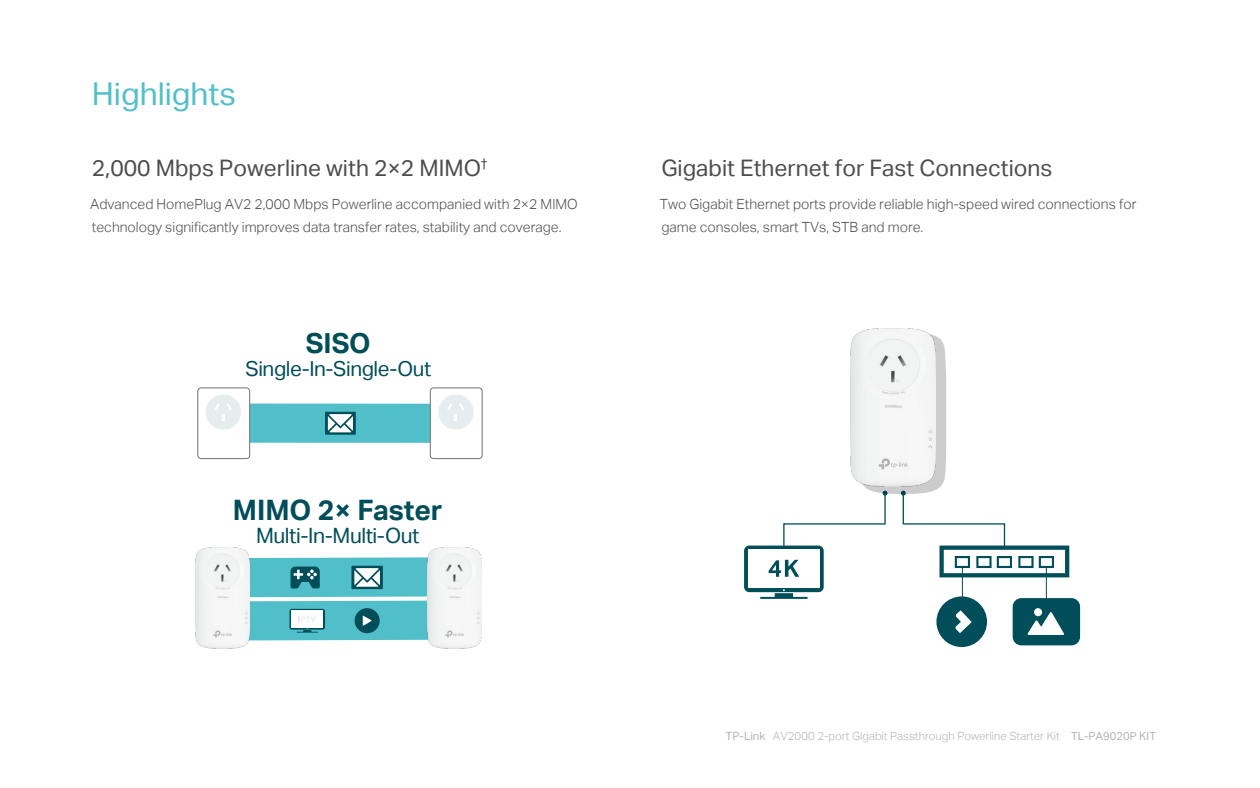
<style>
.page{position:relative;width:1260px;height:788px;background:#fff}
.page>*{position:absolute;margin:0;border:0;box-sizing:border-box;transform-origin:0 0}
.t1{font:31.5px "TP Link Aktiv Regular";color:#51bfca}
.t2{font:28.18px "TP Link Aktiv Bold";color:#004e59}
.t3{font:27.56px "TP Link Aktiv Bold";color:#004e59}
.t4{font:22.75px "TP Link Aktiv Regular";color:#4d4d4d}
.t5{font:21.09px "TP Link Aktiv Regular";letter-spacing:-.02em;color:#004e59}
.t6{font:20.74px "TP Link Aktiv Regular";letter-spacing:-.02em;color:#004e59}
.t7{font:14px/22.8px "TP Link Aktiv Light";color:#4d4d4d}
.t8{font:11.38px "TP Link Aktiv Light";color:#b5b5b5}
.s1{font-family:"TP Link Aktiv Regular"}
.s2{font-family:"TP Link Aktiv Regular";font-size:11.2px}
</style>
<div class="page">
<hr style="left:903px;top:493px;width:1px;height:31px;background:#004e59">
<hr style="left:884px;top:493px;width:2px;height:31px;background:#004e59">
<svg style="left:783px;top:522px;width:103px;height:23px"></svg>
<div style="left:744px;top:545px;width:80px;height:47px;background:#004e59;border-radius:5px"></div>
<div style="left:748px;top:549px;width:72px;height:39px;background:#fff"></div>
<svg style="left:760px;top:589px;width:48px;height:10px"></svg>
<svg style="left:769px;top:559px;width:30px;height:17px"></svg>
<hr style="left:962px;top:566px;width:1px;height:36px;background:#004e59">
<hr style="left:1046px;top:566px;width:1px;height:36px;background:#004e59">
<svg style="left:902px;top:522px;width:167px;height:55px"></svg>
<div style="left:1013px;top:598px;width:67px;height:47px;background:#004e59;border-radius:9px"></div>
<svg style="left:1028px;top:612px;width:36px;height:23px"></svg>
<div style="left:1034px;top:608px;width:8px;height:8px;background:#fff;border-radius:50%"></div>
<div style="left:936px;top:596px;width:51px;height:51px;background:#004e59;border-radius:50%"></div>
<svg style="left:955px;top:610px;width:17px;height:23px"></svg>
<svg style="left:936px;top:336px;width:10px;height:154px;background:#d0d0d0"></svg>
<img style="left:851px;top:329px;width:85px;height:184px">
<div style="left:250px;top:403px;width:181px;height:40px;background:#51bfca"></div>
<div style="left:430px;top:387px;width:52px;height:72px;border:1px solid #727171;border-radius:3px"></div>
<div style="left:438px;top:394px;width:36px;height:35px;background:#e6edee;border-radius:50%"></div>
<svg style="left:447px;top:403px;width:17px;height:18px"></svg>
<svg style="left:249px;top:557px;width:178px;height:83px;background:#60bcc5"></svg>
<svg style="left:325px;top:412px;width:31px;height:22px"></svg>
<svg style="left:328px;top:414px;width:25px;height:18px"></svg>
<img style="left:195px;top:547px;width:54px;height:102px">
<img style="left:427px;top:547px;width:55px;height:102px">
<div style="left:198px;top:387px;width:52px;height:72px;border:1px solid #727171;border-radius:3px"></div>
<div style="left:206px;top:394px;width:35px;height:35px;background:#e6edee;border-radius:50%"></div>
<svg style="left:215px;top:403px;width:17px;height:18px"></svg>
<h1 class="t1" style="left:92px;top:76px;width:146px">Highlights</h1>
<h3 class="t4" style="left:92px;top:154px;width:397px">2,000 Mbps Powerline with 2×2 MIMO<sup>†</sup></h3>
<h3 class="t4" style="left:661px;top:154px;width:392px">Gigabit Ethernet for Fast Connections</h3>
<p class="t7" style="left:90px;top:193px;width:489px">Advanced HomePlug AV2 2,000 Mbps Powerline accompanied with 2×2 MIMO technology significantly improves data transfer rates, stability and coverage.</p>
<p class="t7" style="left:660px;top:193px;width:478px">Two Gigabit Ethernet ports provide reliable high-speed wired connections for game consoles, smart TVs, STB and more.</p>
<h3 class="t3" style="left:306px;top:327px;width:66px">SISO</h3>
<h3 class="t6" style="left:246px;top:356px;width:187px">Single-In-Single-Out</h3>
<h2 class="t2" style="left:233px;top:493px;width:211px">MIMO 2× Faster</h2>
<h3 class="t5" style="left:256px;top:523px;width:165px">Multi-In-Multi-Out</h3>
<p class="t8" style="left:726px;top:729px;width:432px"><span class="s1">TP-Link</span> AV2000 2-port Gigabit Passthrough Powerline Starter Kit <span class="s2">TL-PA9020P KIT</span></p>
</div>
